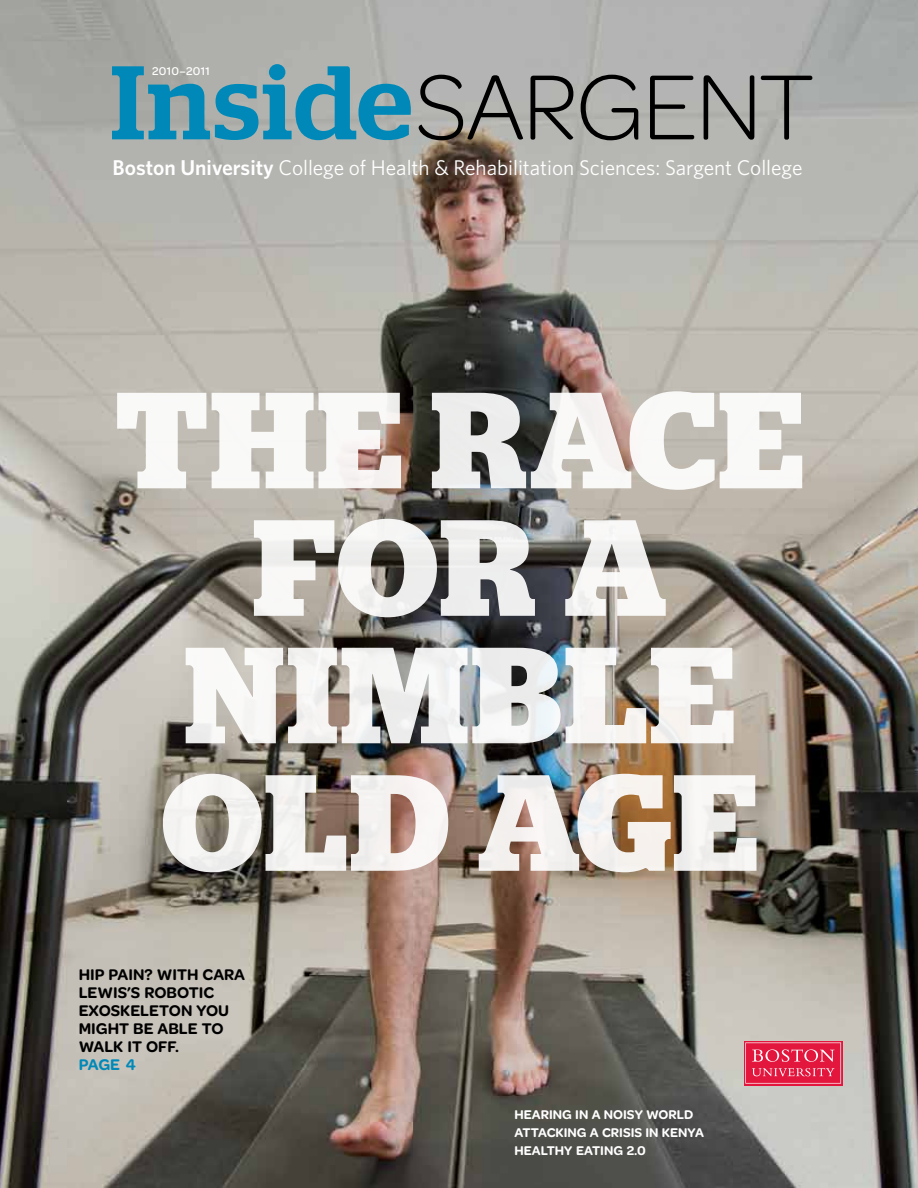
<style>
.page{position:relative;width:918px;height:1188px;background:#fff}
.page>*{position:absolute;margin:0;border:0;box-sizing:border-box;transform-origin:0 0}
.t1{font:700 136.5px/127.5px "Stag";letter-spacing:.02em;color:#fff;text-align:center}
.t2{font:300 98.4px "Omnes";letter-spacing:-.02em;color:#000}
.t3{font:21.3px "Whitney";letter-spacing:-.005em;color:#fff}
.t4{font:600 16.5px/18px "Omnes";color:#000}
.t5{font:600 16.5px "Omnes";color:#0089b8}
.t6{font:600 13.5px/18px "Omnes";color:#fff}
.t7{font:500 12px "Omnes";letter-spacing:.025em;color:#fff}
.s1{font-family:"Stag";font-weight:500;font-size:104.4px;color:#0089b8}
.s2{font-weight:600;font-size:21.45px}
</style>
<div class="page">
<img style="left:0;top:0;width:918px;height:1188px">
<svg style="left:744px;top:1041px;width:99px;height:44px"></svg>
<svg style="left:745px;top:1043px;width:96px;height:41px;background:#e63758"></svg>
<h2 class="t2" style="left:111px;top:53px;width:705px"><span class="s1">Inside</span>SARGENT</h2>
<p class="t7" style="left:152px;top:64px;width:59px">2010–2011</p>
<p class="t3" style="left:113px;top:155px;width:691px"><span class="s2">Boston University</span> College of Health &amp; Rehabilitation Sciences: Sargent College</p>
<h1 class="t1" style="left:116px;top:377px;width:690px">THE RACE<br>FOR A<br>NIMBLE<br>OLD AGE</h1>
<p class="t4" style="left:79px;top:966px;width:168px">HIP PAIN? WITH CARA<br>LEWIS’S ROBOTIC<br>EXOSKELETON YOU<br>MIGHT BE ABLE TO<br>WALK IT OFF.</p>
<p class="t5" style="left:79px;top:1056px;width:59px">PAGE 4</p>
<p class="t6" style="left:514px;top:1106px;width:191px">HEARING IN A NOISY WORLD<br>ATTACKING A CRISIS IN KENYA<br>HEALTHY EATING 2.0</p>
</div>
